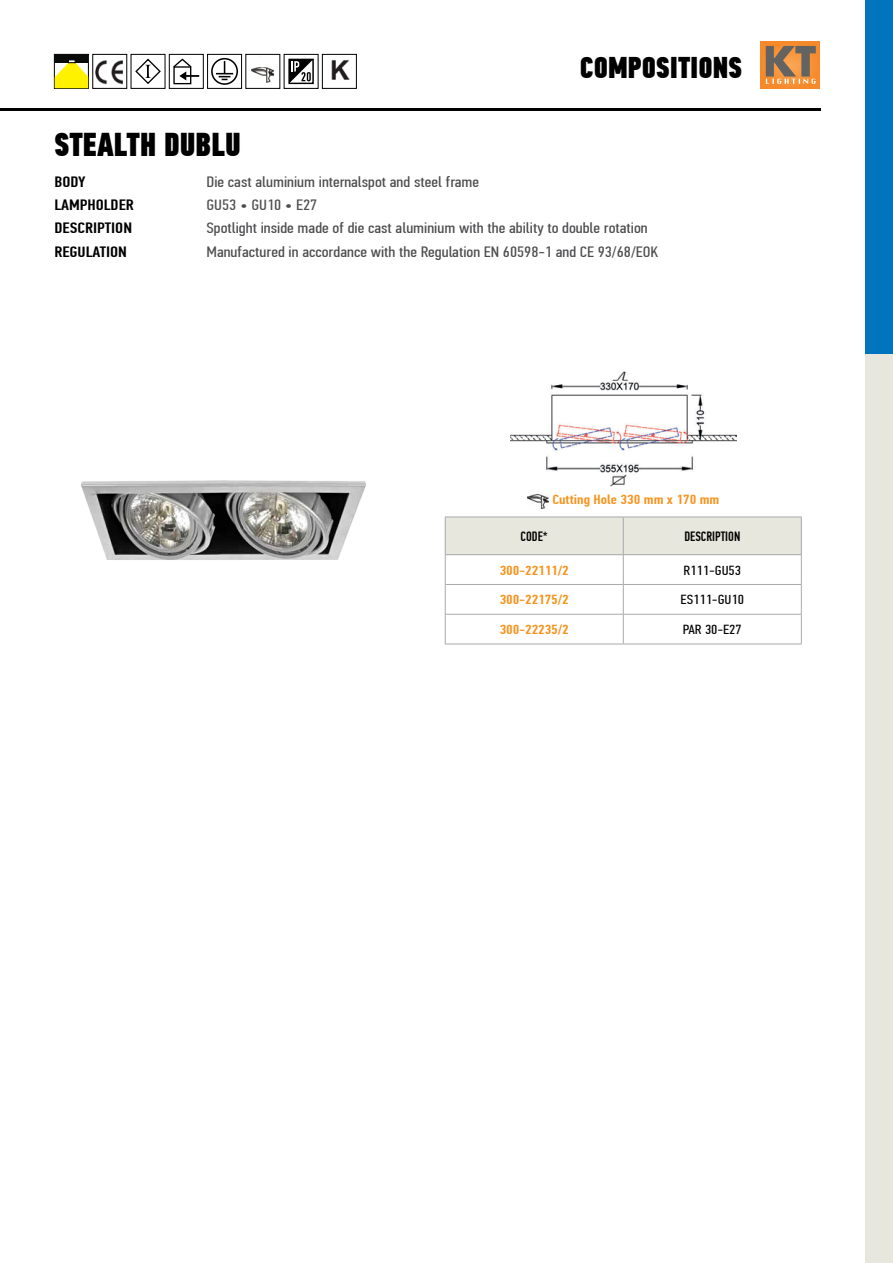
<style>
.page{position:relative;width:893px;height:1263px;background:#fff}
.page>*{position:absolute;margin:0;border:0;box-sizing:border-box;transform-origin:0 0}
.t1{font:33px "PF Din Text Comp Pro X Black";color:#000}
.t2{font:30px "PF Din Text Comp Pro X Black";color:#000}
.t3{font:15px "PF Din Text Comp Pro";color:#4d4d4f;scale:1.25 1}
.t4{font:500 15px "PF Din Text Comp Pro";color:#000;scale:1.25 1}
.t5{font:500 13.5px "PF Din Text Comp Pro";color:#000}
.t6{font:500 13.2px "PF Din Text Comp Pro";letter-spacing:-.01em;color:#f7941e;scale:1.25 1}
.t7{font:13.2px "PF Din Text Comp Pro";color:#000;scale:1.25 1}
</style>
<div class="page">
<div style="left:865px;top:338px;width:28px;height:925px;background:#e7e7dd"></div>
<div style="left:865px;top:0;width:28px;height:354px;background:#0074bc"></div>
<div style="left:761px;top:41px;width:59px;height:48px;background:#f6892b"></div>
<svg style="left:766px;top:46px;width:50px;height:38px"></svg>
<hr style="left:0;top:109px;width:821px;height:2px;background:#000">
<div style="left:54px;top:54px;width:35px;height:35px;border:1px solid #000"></div>
<div style="left:55px;top:55px;width:33px;height:8px;background:#090a0a"></div>
<svg style="left:55px;top:60px;width:33px;height:28px"></svg>
<div style="left:169px;top:54px;width:35px;height:35px;border:1px solid #000"></div>
<div style="left:322px;top:54px;width:35px;height:35px;border:1px solid #000"></div>
<svg style="left:288px;top:58px;width:26px;height:27px"></svg>
<div style="left:284px;top:54px;width:34px;height:35px;border:1px solid #000"></div>
<div style="left:245px;top:54px;width:35px;height:35px;border:1px solid #000"></div>
<div style="left:207px;top:54px;width:35px;height:35px;border:1px solid #000"></div>
<div style="left:131px;top:54px;width:34px;height:35px;border:1px solid #000"></div>
<div style="left:92px;top:54px;width:35px;height:35px;border:1px solid #000"></div>
<img style="left:95px;top:60px;width:28px;height:25px">
<svg style="left:135px;top:59px;width:26px;height:25px"></svg>
<div style="left:173px;top:66px;width:18px;height:18px;border:1px solid #000"></div>
<svg style="left:173px;top:58px;width:26px;height:22px"></svg>
<svg style="left:211px;top:58px;width:27px;height:27px"></svg>
<div style="left:288px;top:59px;width:26px;height:25px;border:1px solid #000"></div>
<svg style="left:289px;top:59px;width:24px;height:24px"></svg>
<img style="left:331px;top:59px;width:19px;height:21px">
<img style="left:252px;top:67px;width:22px;height:15px">
<div style="left:445px;top:517px;width:178px;height:38px;background:#e7e7dd"></div>
<div style="left:623px;top:517px;width:178px;height:38px;background:#e7e7dd"></div>
<hr style="left:445px;top:517px;width:1px;height:38px;background:#a7a9ac">
<svg style="left:445px;top:555px;width:1px;height:29px"></svg>
<hr style="left:445px;top:584px;width:1px;height:30px;background:#a7a9ac">
<hr style="left:445px;top:614px;width:1px;height:30px;background:#a7a9ac">
<hr style="left:445px;top:517px;width:178px;height:1px;background:#a7a9ac">
<hr style="left:623px;top:517px;width:179px;height:1px;background:#a7a9ac">
<hr style="left:623px;top:517px;width:1px;height:37px;background:#a7a9ac">
<hr style="left:801px;top:517px;width:1px;height:38px;background:#a7a9ac">
<svg style="left:623px;top:555px;width:1px;height:59px"></svg>
<hr style="left:623px;top:614px;width:1px;height:30px;background:#a7a9ac">
<svg style="left:801px;top:555px;width:1px;height:29px"></svg>
<hr style="left:801px;top:584px;width:1px;height:30px;background:#a7a9ac">
<hr style="left:801px;top:614px;width:1px;height:30px;background:#a7a9ac">
<hr style="left:446px;top:554px;width:177px;height:1px;background:#a7a9ac">
<hr style="left:623px;top:554px;width:178px;height:1px;background:#a7a9ac">
<hr style="left:446px;top:584px;width:177px;height:1px;background:#a7a9ac">
<hr style="left:446px;top:614px;width:177px;height:1px;background:#a7a9ac">
<hr style="left:445px;top:644px;width:178px;height:1px;background:#a7a9ac">
<hr style="left:623px;top:584px;width:178px;height:1px;background:#a7a9ac">
<hr style="left:623px;top:614px;width:178px;height:1px;background:#a7a9ac">
<hr style="left:623px;top:644px;width:179px;height:1px;background:#a7a9ac">
<img style="left:81px;top:480px;width:286px;height:80px">
<img style="left:510px;top:371px;width:226px;height:116px">
<img style="left:527px;top:494px;width:22px;height:15px">
<h2 class="t2" style="left:580px;top:49px;width:164px">COMPOSITIONS</h2>
<h1 class="t1" style="left:54px;top:124px;width:188px">STEALTH DUBLU</h1>
<p class="t4" style="left:54px;top:173px;width:26px">BODY</p>
<p class="t3" style="left:206px;top:173px;width:220px">Die cast aluminium internalspot and steel frame</p>
<p class="t4" style="left:54px;top:196px;width:65px">LAMPHOLDER</p>
<p class="t3" style="left:206px;top:196px;width:90px">GU53 • GU10 • E27</p>
<p class="t4" style="left:54px;top:219px;width:64px">DESCRIPTION</p>
<p class="t3" style="left:206px;top:220px;width:355px">Spotlight inside made of die cast aluminium with the ability to double rotation</p>
<p class="t4" style="left:54px;top:243px;width:60px">REGULATION</p>
<p class="t3" style="left:206px;top:243px;width:363px">Manufactured in accordance with the Regulation ΕΝ 60598-1 and CE 93/68/EOK</p>
<p class="t6" style="left:552px;top:492px;width:135px">Cutting Hole 330 mm x 170 mm</p>
<p class="t5" style="left:521px;top:528px;width:29px">CODE*</p>
<p class="t5" style="left:684px;top:528px;width:57px">DESCRIPTION</p>
<p class="t6" style="left:500px;top:562px;width:57px">300-22111/2</p>
<p class="t7" style="left:683px;top:562px;width:48px">R111-GU53</p>
<p class="t6" style="left:500px;top:592px;width:57px">300-22175/2</p>
<p class="t7" style="left:681px;top:592px;width:52px">ES111-GU10</p>
<p class="t6" style="left:500px;top:622px;width:57px">300-22235/2</p>
<p class="t7" style="left:683px;top:622px;width:49px">PAR 30-E27</p>
</div>
